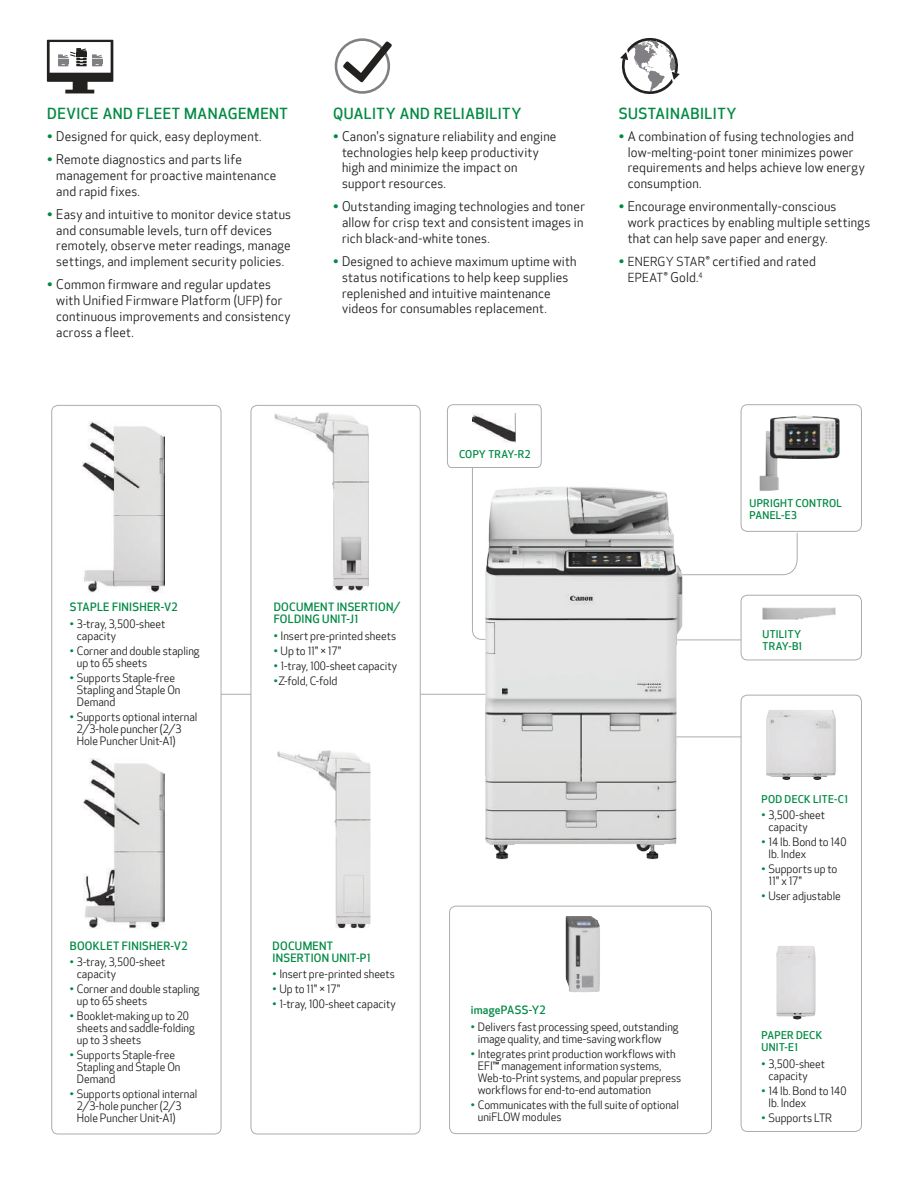
<style>
.page{position:relative;width:918px;height:1188px;background:#fff}
.page>*{position:absolute;margin:0;border:0;box-sizing:border-box;transform-origin:0 0}
.t1{font:500 15px "Optic Sans 301";letter-spacing:.03em;color:#008a43}
.t2{font:12.75px/15.8px "Optic Sans 201";letter-spacing:.02em;color:#1c1b1a}
.t3{font:500 11.25px/12px "Optic Sans 301";letter-spacing:.02em;color:#008a43}
.t4{font:11.1px/12px "Optic Sans 201";color:#1c1b1a}
.t5{font:500 10.5px/12px "Optic Sans 301";letter-spacing:.03em;color:#008a43}
.s1{font-size:15px;color:#008a43}
.s2{font-size:12px}
.s3{color:#008a43}
.s4{font-family:"Optic Sans 301";font-weight:500}
</style>
<div class="page">
<svg style="left:47px;top:40px;width:66px;height:53px"></svg>
<svg style="left:335px;top:38px;width:55px;height:56px"></svg>
<svg style="left:337px;top:41px;width:54px;height:50px"></svg>
<svg style="left:620px;top:37px;width:60px;height:57px"></svg>
<div style="left:741px;top:404px;width:121px;height:128px;border:1px solid #abacac;border-radius:6px"></div>
<div style="left:449px;top:906px;width:263px;height:228px;border:1px solid #abacac;border-radius:6px"></div>
<img style="left:566px;top:916px;width:34px;height:76px">
<div style="left:741px;top:695px;width:121px;height:437px;border:1px solid #abacac;border-radius:6px"></div>
<img style="left:776px;top:946px;width:40px;height:74px">
<img style="left:766px;top:710px;width:70px;height:70px">
<hr style="left:209px;top:694px;width:392px;height:1px;background:#abacac">
<div style="left:251px;top:405px;width:169px;height:729px;background:#fff;border-radius:7px"></div>
<div style="left:251px;top:405px;width:170px;height:729px;border:1px solid #abacac;border-radius:7px"></div>
<div style="left:741px;top:595px;width:121px;height:65px;border:1px solid #abacac;border-radius:6px"></div>
<div style="left:51px;top:405px;width:170px;height:729px;border:1px solid #abacac;border-radius:6px"></div>
<img style="left:83px;top:421px;width:82px;height:171px">
<img style="left:83px;top:758px;width:82px;height:170px">
<img style="left:275px;top:413px;width:94px;height:178px">
<img style="left:277px;top:750px;width:93px;height:178px">
<img style="left:763px;top:607px;width:73px;height:13px">
<svg style="left:688px;top:533px;width:110px;height:42px"></svg>
<svg style="left:447px;top:404px;width:95px;height:233px"></svg>
<img style="left:759px;top:415px;width:81px;height:76px">
<hr style="left:670px;top:640px;width:71px;height:1px;background:#abacac">
<img style="left:472px;top:414px;width:44px;height:29px">
<hr style="left:665px;top:737px;width:76px;height:1px;background:#abacac">
<img style="left:475px;top:463px;width:213px;height:445px">
<p class="t1" style="left:47px;top:105px;width:242px">DEVICE AND FLEET MANAGEMENT</p>
<p class="t2" style="left:47px;top:129px;width:216px"><span class="s1">•</span> Designed for quick, easy deployment.</p>
<p class="t2" style="left:56px;top:152px;width:221px;text-indent:-9px"><span class="s1">•</span> Remote diagnostics and parts life management for proactive maintenance and rapid fixes.</p>
<p class="t2" style="left:56px;top:207px;width:236px;text-indent:-9px"><span class="s1">•</span> Easy and intuitive to monitor device status and consumable levels, turn off devices remotely, observe meter readings, manage settings, and implement security policies.</p>
<p class="t2" style="left:56px;top:277px;width:236px;text-indent:-9px"><span class="s1">•</span> Common firmware and regular updates with Unified Firmware Platform (<span class="s2">UFP</span>) for continuous improvements and consistency across a fleet.</p>
<p class="t1" style="left:333px;top:105px;width:190px">QUALITY AND RELIABILITY</p>
<p class="t2" style="left:342px;top:129px;width:216px;text-indent:-9px"><span class="s1">•</span> Canon's signature reliability and engine technologies help keep productivity high and minimize the impact on support resources.</p>
<p class="t2" style="left:342px;top:199px;width:244px;text-indent:-9px"><span class="s1">•</span> Outstanding imaging technologies and toner allow for crisp text and consistent images in rich black-and-white tones.</p>
<p class="t2" style="left:342px;top:254px;width:236px;text-indent:-9px"><span class="s1">•</span> Designed to achieve maximum uptime with status notifications to help keep supplies replenished and intuitive maintenance videos for consumables replacement.</p>
<p class="t1" style="left:619px;top:105px;width:119px">SUSTAINABILITY</p>
<p class="t2" style="left:628px;top:129px;width:239px;text-indent:-9px"><span class="s1">•</span> A combination of fusing technologies and low-melting-point toner minimizes power requirements and helps achieve low energy consumption.</p>
<p class="t2" style="left:628px;top:199px;width:244px;text-indent:-9px"><span class="s1">•</span> Encourage environmentally-conscious<br>work practices by enabling multiple settings that can help save paper and energy.</p>
<p class="t2" style="left:628px;top:254px;width:190px;text-indent:-9px"><span class="s1">•</span> <span class="s2">ENERGY STAR</span>® certified and rated<br><span class="s2">EPEAT</span>® Gold.<sup>4</sup></p>
<p class="t3" style="left:70px;top:601px;width:109px">STAPLE FINISHER-V2</p>
<p class="t4" style="left:77px;top:618px;width:90px;text-indent:-7px"><span class="s3">•</span> 3-tray, 3,500-sheet capacity</p>
<p class="t4" style="left:77px;top:645px;width:124px;text-indent:-7px"><span class="s3">•</span> Corner and double stapling up to 65 sheets</p>
<p class="t4" style="left:77px;top:672px;width:105px;text-indent:-7px"><span class="s3">•</span> Supports Staple-free<br>Stapling and Staple On<br>Demand</p>
<p class="t4" style="left:77px;top:711px;width:122px;text-indent:-7px"><span class="s3">•</span> Supports optional internal<br>2/3-hole puncher (2/3<br>Hole Puncher Unit-A1)</p>
<p class="t3" style="left:274px;top:601px;width:128px">DOCUMENT INSERTION/<br>FOLDING UNIT-J1</p>
<p class="t4" style="left:274px;top:630px;width:124px"><span class="s3">•</span> Insert pre-printed sheets</p>
<p class="t4" style="left:274px;top:645px;width:69px"><span class="s3">•</span> Up to 11" × 17"</p>
<p class="t4" style="left:274px;top:660px;width:125px"><span class="s3">•</span> 1-tray, 100-sheet capacity</p>
<p class="t4" style="left:274px;top:675px;width:65px"><span class="s3">•</span>Z-fold, C-fold</p>
<p class="t5" style="left:459px;top:449px;width:73px">COPY TRAY-R2</p>
<p class="t5" style="left:750px;top:498px;width:94px">UPRIGHT CONTROL<br>PANEL-E3</p>
<p class="t5" style="left:763px;top:628px;width:41px">UTILITY<br>TRAY-B1</p>
<p class="t5" style="left:762px;top:794px;width:88px">POD DECK LITE-C1</p>
<p class="t4" style="left:769px;top:810px;width:58px;text-indent:-7px"><span class="s3">•</span> 3,500-sheet capacity</p>
<p class="t4" style="left:769px;top:837px;width:80px;text-indent:-7px"><span class="s3">•</span> 14 lb. Bond to 140 lb. Index</p>
<p class="t4" style="left:769px;top:864px;width:70px;text-indent:-7px"><span class="s3">•</span> Supports up to<br>11" x 17"</p>
<p class="t4" style="left:762px;top:891px;width:81px"><span class="s3">•</span> User adjustable</p>
<p class="t3" style="left:70px;top:940px;width:119px">BOOKLET FINISHER-V2</p>
<p class="t4" style="left:77px;top:957px;width:90px;text-indent:-7px"><span class="s3">•</span> 3-tray, 3,500-sheet capacity</p>
<p class="t4" style="left:77px;top:984px;width:124px;text-indent:-7px"><span class="s3">•</span> Corner and double stapling up to 65 sheets</p>
<p class="t4" style="left:77px;top:1011px;width:119px;text-indent:-7px"><span class="s3">•</span> Booklet-making up to 20 sheets and saddle-folding up to 3 sheets</p>
<p class="t4" style="left:77px;top:1050px;width:105px;text-indent:-7px"><span class="s3">•</span> Supports Staple-free<br>Stapling and Staple On<br>Demand</p>
<p class="t4" style="left:77px;top:1089px;width:122px;text-indent:-7px"><span class="s3">•</span> Supports optional internal<br>2/3-hole puncher (2/3<br>Hole Puncher Unit-A1)</p>
<p class="t3" style="left:273px;top:940px;width:100px">DOCUMENT<br>INSERTION UNIT-P1</p>
<p class="t4" style="left:273px;top:969px;width:124px"><span class="s3">•</span> Insert pre-printed sheets</p>
<p class="t4" style="left:273px;top:984px;width:69px"><span class="s3">•</span> Up to 11" × 17"</p>
<p class="t4" style="left:273px;top:999px;width:125px"><span class="s3">•</span> 1-tray, 100-sheet capacity</p>
<p class="t3" style="left:471px;top:1004px;width:76px">imagePASS-Y2</p>
<p class="t4" style="left:478px;top:1021px;width:202px;text-indent:-7px"><span class="s3">•</span> Delivers fast processing speed, outstanding image quality, and time-saving workflow</p>
<p class="t4" style="left:478px;top:1048px;width:205px;text-indent:-7px"><span class="s3">•</span> Integrates print production workflows with EFI<span class="s4">™</span> management information systems, Web-to-Print systems, and popular prepress workflows for end-to-end automation</p>
<p class="t4" style="left:478px;top:1099px;width:203px;text-indent:-7px"><span class="s3">•</span> Communicates with the full suite of optional uniFLOW modules</p>
<p class="t5" style="left:762px;top:1030px;width:62px">PAPER DECK<br>UNIT-E1</p>
<p class="t4" style="left:769px;top:1058px;width:58px;text-indent:-7px"><span class="s3">•</span> 3,500-sheet capacity</p>
<p class="t4" style="left:769px;top:1085px;width:80px;text-indent:-7px"><span class="s3">•</span> 14 lb. Bond to 140 lb. Index</p>
<p class="t4" style="left:762px;top:1112px;width:72px"><span class="s3">•</span> Supports LTR</p>
</div>
